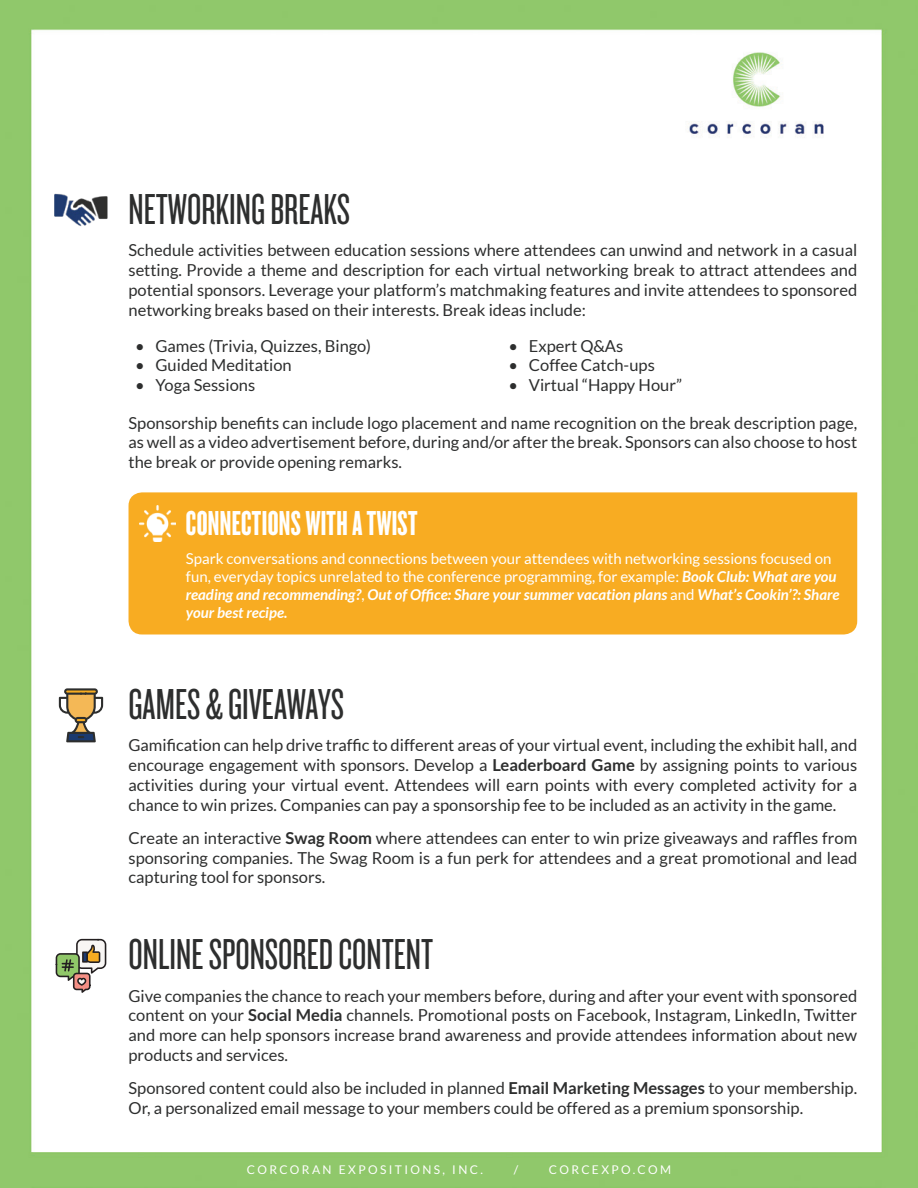
<style>
.page{position:relative;width:918px;height:1188px;background:#fff}
.page>*{position:absolute;margin:0;border:0;box-sizing:border-box;transform-origin:0 0}
.t1{font:45px "Knockout HTF27 Junior Bantamwt";color:#2d2e2e}
.t2{font:36px "Knockout HTF67 Full Bantamwt";letter-spacing:.01em;color:#fff}
.t3{font:16.5px/19.8px "Lato";color:#2d2e2e;text-align:justify}
.t4{font:15px/18px "Lato";color:#fff}
.t5{font:12px "Lato";letter-spacing:.2em;color:#fff}
.s1{font-weight:700;font-style:italic}
.s2{font-weight:700}
</style>
<div class="page">
<img style="left:0;top:0;width:918px;height:1188px">
<img style="left:54px;top:193px;width:54px;height:36px">
<svg style="left:59px;top:688px;width:44px;height:54px"></svg>
<svg style="left:56px;top:939px;width:50px;height:54px"></svg>
<div style="left:129px;top:492px;width:728px;height:142px;background:#f8ac22"></div>
<img style="left:139px;top:505px;width:36px;height:36px">
<p class="t1" style="left:129px;top:187px;width:223px">NETWORKING BREAKS</p>
<p class="t3" style="left:129px;top:240px;width:730px">Schedule activities between education sessions where attendees can unwind and network in a casual setting. Provide a theme and description for each virtual networking break to attract attendees and potential sponsors. Leverage your platform’s matchmaking features and invite attendees to sponsored networking breaks based on their interests. Break ideas include:</p>
<p class="t3" style="left:135px;top:336px;width:237px">• Games (Trivia, Quizzes, Bingo)</p>
<p class="t3" style="left:135px;top:355px;width:158px">• Guided Meditation</p>
<p class="t3" style="left:135px;top:375px;width:121px">• Yoga Sessions</p>
<p class="t3" style="left:509px;top:336px;width:116px">• Expert Q&amp;As</p>
<p class="t3" style="left:509px;top:355px;width:148px">• Coffee Catch-ups</p>
<p class="t3" style="left:509px;top:375px;width:175px">• Virtual “Happy Hour”</p>
<p class="t3" style="left:129px;top:413px;width:730px">Sponsorship benefits can include logo placement and name recognition on the break description page, as well as a video advertisement before, during and/or after the break. Sponsors can also choose to host the break or provide opening remarks.</p>
<p class="t2" style="left:186px;top:505px;width:233px">CONNECTIONS WITH A TWIST</p>
<p class="t4" style="left:186px;top:549px;width:655px">Spark conversations and connections between your attendees with networking sessions focused on fun, everyday topics unrelated to the conference programming, for example: <span class="s1">Book Club: What are you reading and recommending?</span>, <span class="s1">Out of Office: Share your summer vacation plans</span> and <span class="s1">What’s Cookin’?: Share your best recipe.</span></p>
<p class="t1" style="left:129px;top:682px;width:217px">GAMES &amp; GIVEAWAYS</p>
<p class="t3" style="left:129px;top:735px;width:730px">Gamification can help drive traffic to different areas of your virtual event, including the exhibit hall, and encourage engagement with sponsors. Develop a <span class="s2">Leaderboard Game</span> by assigning points to various activities during your virtual event. Attendees will earn points with every completed activity for a chance to win prizes. Companies can pay a sponsorship fee to be included as an activity in the game.</p>
<p class="t3" style="left:129px;top:828px;width:730px">Create an interactive <span class="s2">Swag Room</span> where attendees can enter to win prize giveaways and raffles from sponsoring companies. The Swag Room is a fun perk for attendees and a great promotional and lead capturing tool for sponsors.</p>
<p class="t1" style="left:129px;top:932px;width:306px">ONLINE SPONSORED CONTENT</p>
<p class="t3" style="left:129px;top:986px;width:730px">Give companies the chance to reach your members before, during and after your event with sponsored content on your <span class="s2">Social Media</span> channels. Promotional posts on Facebook, Instagram, LinkedIn, Twitter and more can help sponsors increase brand awareness and provide attendees information about new products and services.</p>
<p class="t3" style="left:129px;top:1078px;width:730px">Sponsored content could also be included in planned <span class="s2">Email Marketing Messages</span> to your membership.<br>Or, a personalized email message to your members could be offered as a premium sponsorship.</p>
<p class="t5" style="left:247px;top:1163px;width:238px">CORCORAN EXPOSITIONS, INC.</p>
<p class="t5" style="left:514px;top:1163px;width:6px">/</p>
<p class="t5" style="left:549px;top:1163px;width:124px">CORCEXPO.COM</p>
</div>
